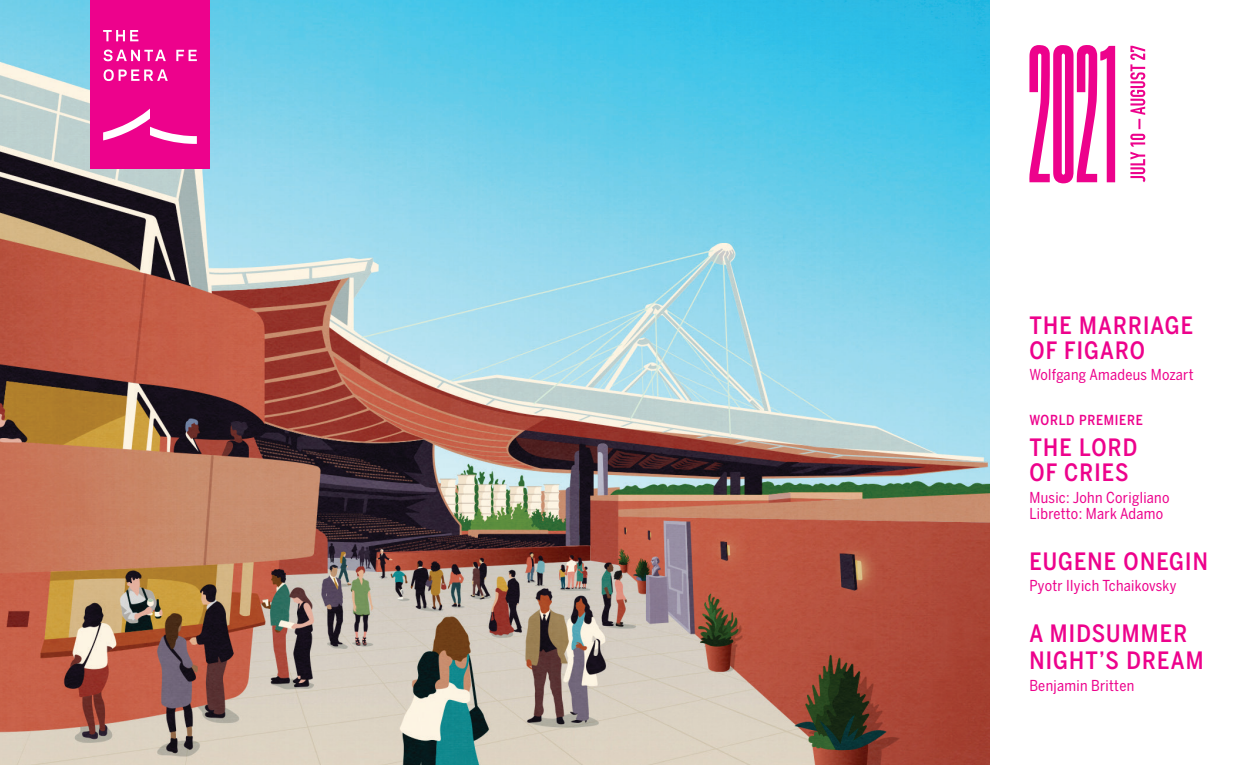
<style>
.page{position:relative;width:1260px;height:765px;background:#fff}
.page>*{position:absolute;margin:0;border:0;box-sizing:border-box;transform-origin:0 0}
.t1{font:500 23.75px/25px "Benton Sans Condensed";letter-spacing:.05em;color:#ed028c}
.t2{font:15px/16.2px "Benton Sans Condensed";letter-spacing:.02em;color:#ed028c}
.t3{font:500 13.75px "Benton Sans Condensed";letter-spacing:.05em;color:#ed028c}
</style>
<div class="page">
<img style="left:0;top:0;width:990px;height:765px">
<div style="left:90px;top:0;width:120px;height:169px;background:#ed028c"></div>
<svg style="left:103px;top:30px;width:94px;height:114px"></svg>
<svg style="left:1029px;top:45px;width:116px;height:139px"></svg>
<p class="t1" style="left:1029px;top:313px;width:165px">THE MARRIAGE<br>OF FIGARO</p>
<p class="t2" style="left:1029px;top:367px;width:166px">Wolfgang Amadeus Mozart</p>
<p class="t3" style="left:1029px;top:411px;width:115px">WORLD PREMIERE</p>
<p class="t1" style="left:1029px;top:435px;width:109px">THE LORD</p>
<p class="t1" style="left:1029px;top:460px;width:101px">OF CRIES</p>
<p class="t2" style="left:1029px;top:489px;width:142px">Music: John Corigliano<br>Libretto: Mark Adamo</p>
<p class="t1" style="left:1029px;top:549px;width:180px">EUGENE ONEGIN</p>
<p class="t2" style="left:1029px;top:578px;width:149px">Pyotr Ilyich Tchaikovsky</p>
<p class="t1" style="left:1029px;top:619px;width:176px;line-height:27.5px">A MIDSUMMER<br>NIGHT’S DREAM</p>
<p class="t2" style="left:1029px;top:677px;width:106px">Benjamin Britten</p>
</div>
